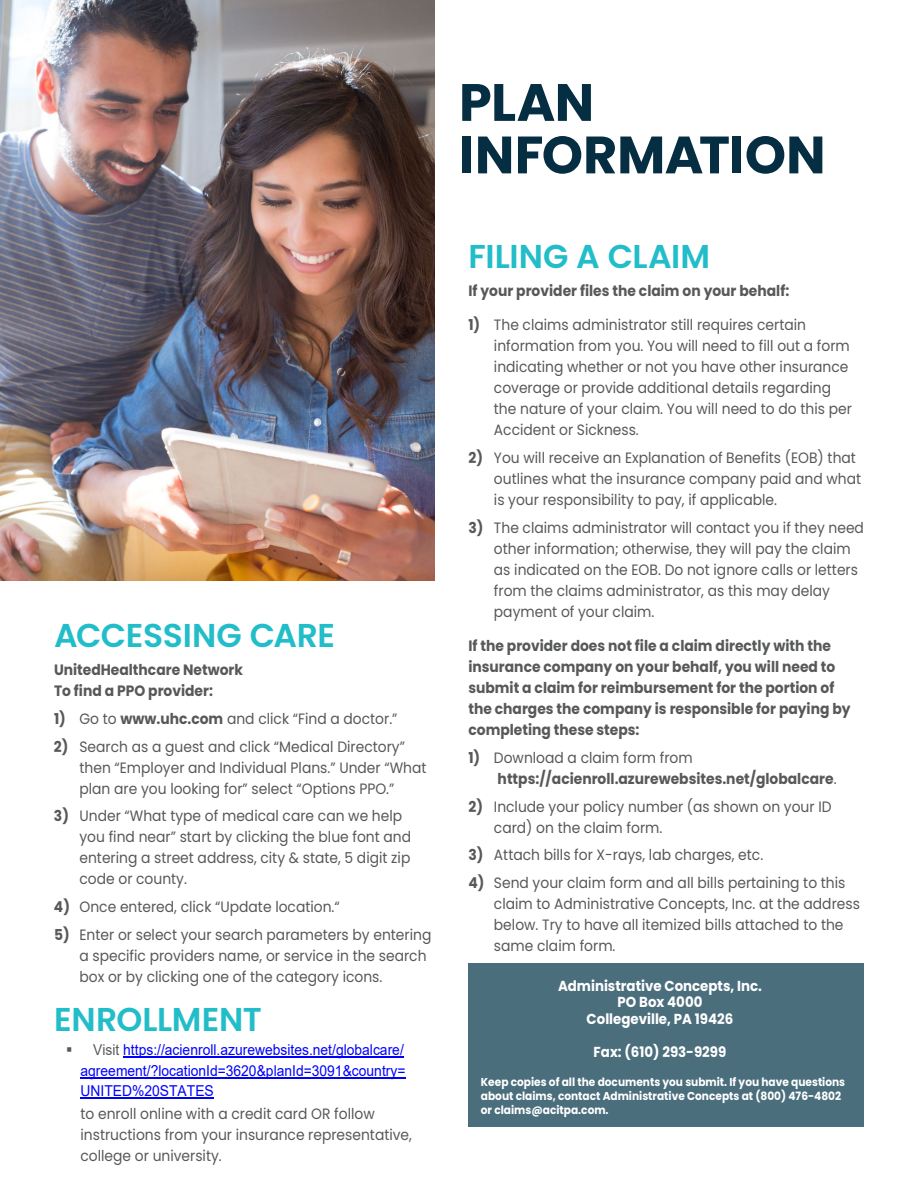
<style>
.page{position:relative;width:918px;height:1188px;background:#fff}
.page>*{position:absolute;margin:0;border:0;box-sizing:border-box;transform-origin:0 0}
.Header_1{font:700 52.5px/52.5px "Poppins";letter-spacing:-.005em;color:#052e42}
.Header_2{font:600 33px "Poppins";letter-spacing:-.01em;color:#21bdc9}
.Book{font:15px/21px "Poppins";color:#57585a;scale:.92 1}
.Book-2{font:700 15px/21px "Poppins";color:#57585a;scale:.92 1}
.t1{font:15px/20.5px "Arial";color:#00f;text-align:justify;scale:.92 1}
.Book-3{font:700 14.4px "Poppins";color:#fff;scale:.92 1}
.Book-4{font:700 11.4px/14.2px "Poppins";color:#fff;scale:.92 1}
.s1{font-weight:700}
.s2{color:#57585a}
.s3{font-weight:400}
</style>
<div class="page">
<div style="left:468px;top:963px;width:396px;height:163px;background:#4b6e7d"></div>
<img style="left:0;top:0;width:434px;height:580px">
<hr style="left:123px;top:1057px;width:281px;height:1px;background:#00f">
<hr style="left:81px;top:1078px;width:325px;height:1px;background:#00f">
<hr style="left:81px;top:1098px;width:133px;height:1px;background:#00f">
<p class="Header_2" style="left:54px;top:617px;width:283px">ACCESSING CARE</p>
<p class="Book-2" style="left:54px;top:659px;width:207px">UnitedHealthcare Network<br>To find a PPO provider:</p>
<p class="Book" style="left:54px;top:708px;width:375px"><span class="s1">1)</span> Go to <span class="s1">www.uhc.com</span> and click “Find a doctor.”</p>
<p class="Book" style="left:80px;top:736px;width:379px;text-indent:-26px"><span class="s1">2)</span> Search as a guest and click “Medical Directory” then “Employer and Individual Plans.” Under “What plan are you looking for” select “Options PPO.”</p>
<p class="Book" style="left:80px;top:806px;width:362px;text-indent:-26px"><span class="s1">3)</span> Under “What type of medical care can we help you find near” start by clicking the blue font and entering a street address, city &amp; state, 5 digit zip code or county.</p>
<p class="Book" style="left:54px;top:896px;width:312px"><span class="s1">4)</span> Once entered, click “Update location.“</p>
<p class="Book" style="left:80px;top:924px;width:384px;text-indent:-26px"><span class="s1">5)</span> Enter or select your search parameters by entering a specific providers name, or service in the search box or by clicking one of the category icons.</p>
<p class="Header_2" style="left:54px;top:1000px;width:209px">ENROLLMENT</p>
<p class="t1" style="left:81px;top:1039px;width:355px;text-indent:13px"><span class="s2">Visit</span> https://acienroll.azurewebsites.net/globalcare/ agreement/?locationId=3620&amp;planId=3091&amp;country= UNITED%20STATES</p>
<p class="Book" style="left:81px;top:1103px;width:362px">to enroll online with a credit card OR follow instructions from your insurance representative, college or university.</p>
<p class="Header_1" style="left:459px;top:77px;width:368px">PLAN<br>INFORMATION</p>
<p class="Header_2" style="left:468px;top:237px;width:243px">FILING A CLAIM</p>
<p class="Book-2" style="left:468px;top:280px;width:350px">If your provider files the claim on your behalf:</p>
<p class="Book" style="left:494px;top:315px;width:391px;text-indent:-26px"><span class="s1">1)</span> The claims administrator still requires certain information from you. You will need to fill out a form indicating whether or not you have other insurance coverage or provide additional details regarding the nature of your claim. You will need to do this per Accident or Sickness.</p>
<p class="Book" style="left:494px;top:447px;width:401px;text-indent:-26px"><span class="s1">2)</span> You will receive an Explanation of Benefits (EOB) that outlines what the insurance company paid and what is your responsibility to pay, if applicable.</p>
<p class="Book" style="left:494px;top:517px;width:404px;text-indent:-26px"><span class="s1">3)</span> The claims administrator will contact you if they need other information; otherwise, they will pay the claim as indicated on the EOB. Do not ignore calls or letters from the claims administrator, as this may delay payment of your claim.</p>
<p class="Book-2" style="left:468px;top:636px;width:417px">If the provider does not file a claim directly with the insurance company on your behalf, you will need to submit a claim for reimbursement for the portion of the charges the company is responsible for paying by completing these steps:</p>
<p class="Book-2" style="left:498px;top:747px;width:370px;text-indent:-29px">1) <span class="s3">Download a claim form from </span>https://acienroll.azurewebsites.net/globalcare<span class="s3">.</span></p>
<p class="Book" style="left:494px;top:796px;width:369px;text-indent:-26px"><span class="s1">2)</span> Include your policy number (as shown on your ID card) on the claim form.</p>
<p class="Book" style="left:468px;top:845px;width:322px"><span class="s1">3)</span> Attach bills for X-rays, lab charges, etc.</p>
<p class="Book" style="left:494px;top:873px;width:399px;text-indent:-26px"><span class="s1">4)</span> Send your claim form and all bills pertaining to this claim to Administrative Concepts, Inc. at the address below. Try to have all itemized bills attached to the same claim form.</p>
<p class="Book-3" style="left:558px;top:977px;width:223px">Administrative Concepts, Inc.</p>
<p class="Book-3" style="left:618px;top:994px;width:94px">PO Box 4000</p>
<p class="Book-3" style="left:587px;top:1010px;width:161px">Collegeville, PA 19426</p>
<p class="Book-3" style="left:594px;top:1043px;width:146px">Fax: (610) 293-9299</p>
<p class="Book-4" style="left:481px;top:1074px;width:398px">Keep copies of all the documents you submit. If you have questions about claims, contact Administrative Concepts at (800) 476-4802 or claims@acitpa.com.</p>
</div>
